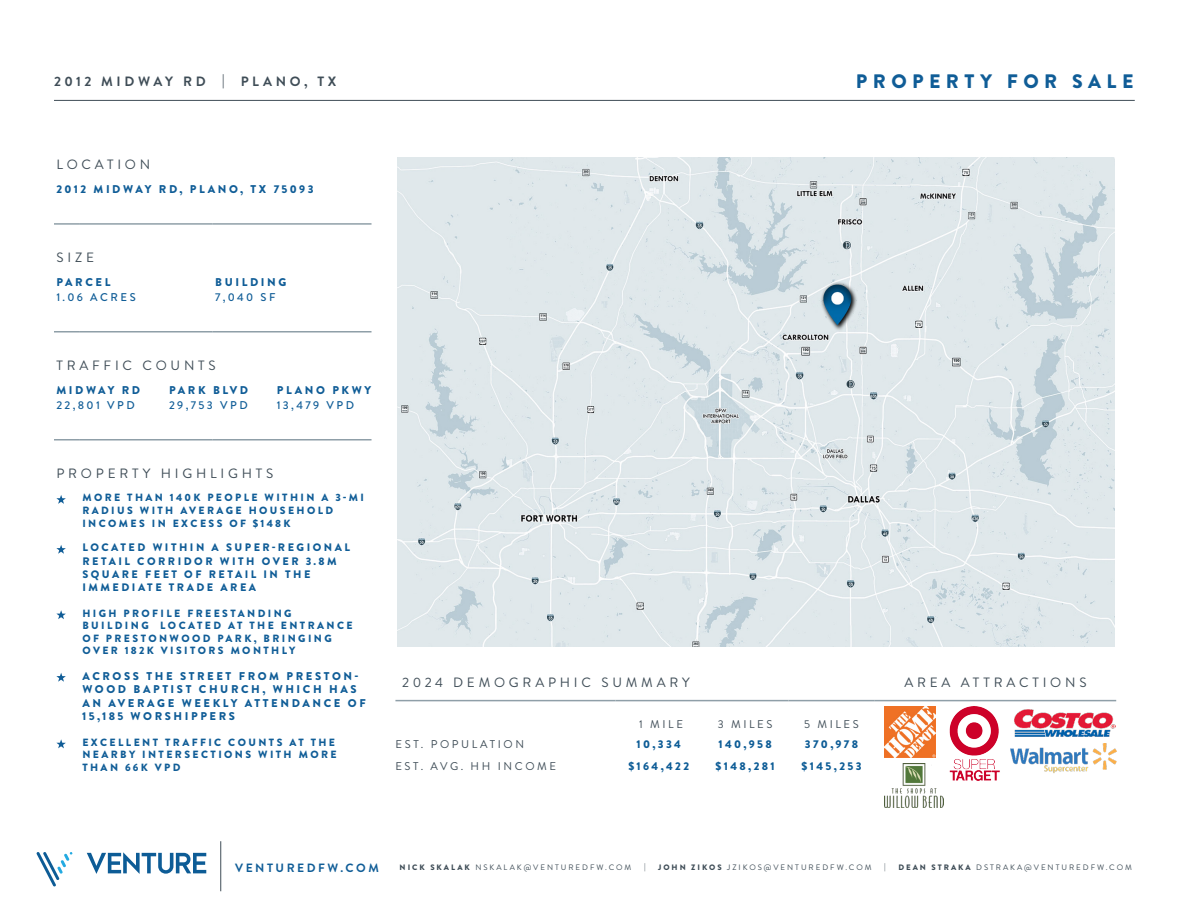
<style>
.page{position:relative;width:1188px;height:918px;background:#fff}
.page>*{position:absolute;margin:0;border:0;box-sizing:border-box;transform-origin:0 0}
.t1{font:900 19.5px "Brandon Grotesque";letter-spacing:.28em;color:#105d97}
.t2{font:13.5px "Brandon Grotesque";letter-spacing:.28em;color:#3f4d57}
.t3{font:700 13.5px "Brandon Grotesque";letter-spacing:.27em;color:#3f4d57}
.t4{font:700 12px "Brandon Grotesque";letter-spacing:.21em;color:#105d97}
.t5{font:900 11.25px/13.5px "Brandon Grotesque";letter-spacing:.23em;color:#105d97}
.t6{font:11.25px "Brandon Grotesque";letter-spacing:.23em;color:#3f4d57}
.t7{font:900 11.25px "Brandon Grotesque";letter-spacing:.21em;color:#0d5c96}
.t8{font:500 11.25px "Brandon Grotesque";letter-spacing:.21em;color:#105d97}
.t9{font:900 10.8px/13.2px "Brandon Grotesque";letter-spacing:.23em;color:#105d97}
.t10{font:900 10.5px/12.6px "Brandon Grotesque";letter-spacing:.23em;color:#105d97}
.t11{font:7.8px "Brandon Grotesque";letter-spacing:.25em;color:#3f4d57}
.s1{font-weight:900}
</style>
<div class="page">
<svg style="left:37px;top:852px;width:36px;height:34px"></svg>
<svg style="left:87px;top:852px;width:119px;height:22px"></svg>
<hr style="left:220px;top:841px;width:1px;height:50px;background:#3f4d57">
<hr style="left:54px;top:100px;width:1081px;height:1px;background:#3f4d57">
<hr style="left:395px;top:700px;width:221px;height:1px;background:#8f9fa8">
<hr style="left:616px;top:700px;width:86px;height:1px;background:#8f9fa8">
<hr style="left:702px;top:700px;width:86px;height:1px;background:#8f9fa8">
<hr style="left:788px;top:700px;width:87px;height:1px;background:#8f9fa8">
<hr style="left:875px;top:700px;width:241px;height:1px;background:#8f9fa8">
<img style="left:397px;top:158px;width:717px;height:489px">
<hr style="left:54px;top:223px;width:26px;height:2px;background:#8f9fa8">
<hr style="left:80px;top:223px;width:133px;height:2px;background:#8f9fa8">
<hr style="left:213px;top:223px;width:159px;height:2px;background:#8f9fa8">
<hr style="left:54px;top:439px;width:26px;height:2px;background:#8f9fa8">
<hr style="left:80px;top:439px;width:133px;height:2px;background:#8f9fa8">
<hr style="left:213px;top:439px;width:159px;height:2px;background:#8f9fa8">
<hr style="left:54px;top:331px;width:26px;height:2px;background:#8f9fa8">
<hr style="left:80px;top:331px;width:133px;height:2px;background:#8f9fa8">
<hr style="left:213px;top:331px;width:159px;height:2px;background:#8f9fa8">
<svg style="left:56px;top:495px;width:10px;height:9px"></svg>
<svg style="left:56px;top:545px;width:10px;height:9px"></svg>
<svg style="left:56px;top:610px;width:10px;height:9px"></svg>
<svg style="left:56px;top:673px;width:10px;height:9px"></svg>
<svg style="left:56px;top:739px;width:10px;height:9px"></svg>
<img style="left:818px;top:277px;width:41px;height:55px">
<img style="left:884px;top:706px;width:52px;height:51px">
<img style="left:949px;top:706px;width:51px;height:75px">
<img style="left:1011px;top:744px;width:105px;height:29px">
<img style="left:1014px;top:709px;width:101px;height:28px">
<img style="left:885px;top:763px;width:59px;height:44px">
<p class="t3" style="left:54px;top:72px;width:284px">2012 MIDWAY RD | PLANO, TX</p>
<p class="t1" style="left:856px;top:67px;width:279px">PROPERTY FOR SALE</p>
<p class="t2" style="left:56px;top:155px;width:95px">LOCATION</p>
<p class="t5" style="left:56px;top:183px;width:259px">2012 MIDWAY RD, PLANO, TX 75093</p>
<p class="t2" style="left:56px;top:248px;width:39px">SIZE</p>
<p class="t5" style="left:56px;top:276px;width:56px">PARCEL</p>
<p class="t5" style="left:215px;top:276px;width:73px">BUILDING</p>
<p class="t8" style="left:56px;top:289px;width:81px">1.06 ACRES</p>
<p class="t8" style="left:215px;top:289px;width:62px">7,040 SF</p>
<p class="t2" style="left:56px;top:356px;width:161px">TRAFFIC COUNTS</p>
<p class="t5" style="left:56px;top:383px;width:85px">MIDWAY RD</p>
<p class="t8" style="left:56px;top:397px;width:80px">22,801 VPD</p>
<p class="t5" style="left:169px;top:384px;width:81px">PARK BLVD</p>
<p class="t8" style="left:169px;top:398px;width:80px">29,753 VPD</p>
<p class="t5" style="left:277px;top:384px;width:96px">PLANO PKWY</p>
<p class="t8" style="left:277px;top:398px;width:79px">13,479 VPD</p>
<p class="t2" style="left:56px;top:464px;width:218px">PROPERTY HIGHLIGHTS</p>
<p class="t10" style="left:82px;top:492px;width:283px">MORE THAN 140K PEOPLE WITHIN A 3-MI<br>RADIUS WITH AVERAGE HOUSEHOLD<br>INCOMES IN EXCESS OF $148K</p>
<p class="t9" style="left:82px;top:541px;width:269px">LOCATED WITHIN A SUPER-REGIONAL<br>RETAIL CORRIDOR WITH OVER 3.8M<br>SQUARE FEET OF RETAIL IN THE<br>IMMEDIATE TRADE AREA</p>
<p class="t10" style="left:82px;top:607px;width:272px">HIGH PROFILE FREESTANDING<br>BUILDING LOCATED AT THE ENTRANCE<br>OF PRESTONWOOD PARK, BRINGING<br>OVER 182K VISITORS MONTHLY</p>
<p class="t5" style="left:82px;top:669px;width:285px">ACROSS THE STREET FROM PRESTON-<br>WOOD BAPTIST CHURCH, WHICH HAS<br>AN AVERAGE WEEKLY ATTENDANCE OF<br>15,185 WORSHIPPERS</p>
<p class="t10" style="left:82px;top:736px;width:256px">EXCELLENT TRAFFIC COUNTS AT THE<br>NEARBY INTERSECTIONS WITH MORE<br>THAN 66K VPD</p>
<p class="t2" style="left:402px;top:673px;width:289px">2024 DEMOGRAPHIC SUMMARY</p>
<p class="t2" style="left:904px;top:673px;width:184px">AREA ATTRACTIONS</p>
<p class="t6" style="left:639px;top:717px;width:45px">1 MILE</p>
<p class="t6" style="left:718px;top:717px;width:56px">3 MILES</p>
<p class="t6" style="left:804px;top:717px;width:56px">5 MILES</p>
<p class="t6" style="left:396px;top:736px;width:130px">EST. POPULATION</p>
<p class="t7" style="left:637px;top:736px;width:46px">10,334</p>
<p class="t7" style="left:719px;top:736px;width:55px">140,958</p>
<p class="t7" style="left:805px;top:736px;width:55px">370,978</p>
<p class="t6" style="left:395px;top:758px;width:162px">EST. AVG. HH INCOME</p>
<p class="t7" style="left:628px;top:758px;width:62px">$164,422</p>
<p class="t7" style="left:716px;top:758px;width:61px">$148,281</p>
<p class="t7" style="left:802px;top:758px;width:61px">$145,253</p>
<p class="t4" style="left:235px;top:860px;width:145px">VENTUREDFW.COM</p>
<p class="t11" style="left:400px;top:861px;width:233px"><span class="s1">NICK SKALAK</span> NSKALAK@VENTUREDFW.COM</p>
<p class="t11" style="left:644px;top:861px;width:3px">|</p>
<p class="t11" style="left:658px;top:861px;width:215px"><span class="s1">JOHN ZIKOS</span> JZIKOS@VENTUREDFW.COM</p>
<p class="t11" style="left:884px;top:861px;width:3px">|</p>
<p class="t11" style="left:898px;top:861px;width:235px"><span class="s1">DEAN STRAKA</span> DSTRAKA@VENTUREDFW.COM</p>
</div>
